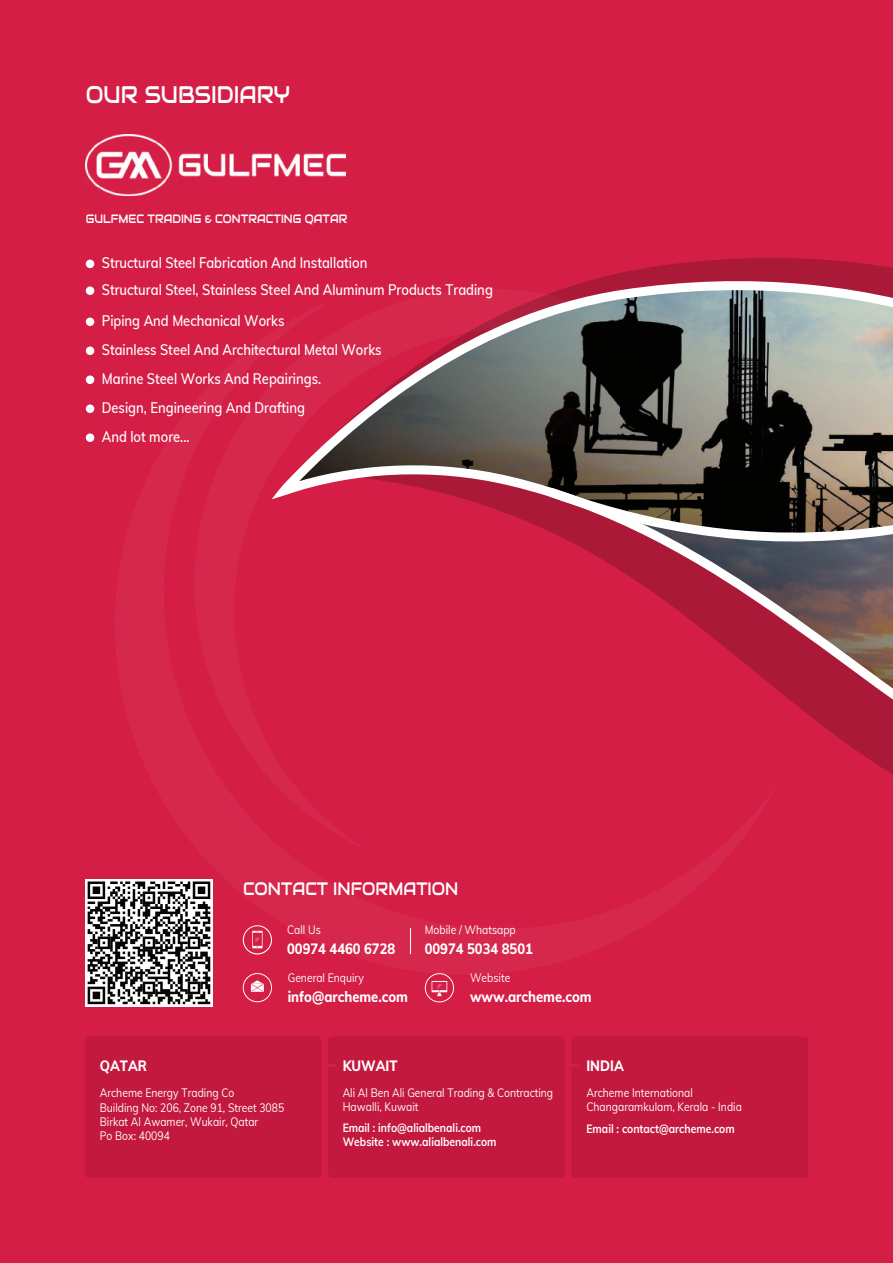
<style>
.page{position:relative;width:893px;height:1263px;background:#d41e45}
.page>*{position:absolute;margin:0;border:0;box-sizing:border-box;transform-origin:0 0}
.t1{font:24px "Audiowide";color:#fff;scale:.86 1}
.t2{font:18px "Audiowide";color:#fff;scale:.86 1}
.t3{font:600 15px/29px "Muli";color:#fff;scale:.86 1}
.t4{font:800 15px "Muli";color:#fff;scale:.86 1}
.t5{font:12.15px "Audiowide";color:#fff;scale:.86 1}
.t6{font:12px/14.4px "Muli";color:#fff;scale:.86 1}
.t7{font:700 12px/14.4px "Muli";color:#fff;scale:.86 1}
</style>
<div class="page">
<div style="left:85px;top:1036px;width:237px;height:142px;background:#c3193e;border-radius:4px"></div>
<div style="left:328px;top:1036px;width:237px;height:142px;background:#c3193e;border-radius:4px"></div>
<div style="left:571px;top:1036px;width:237px;height:142px;background:#c3193e;border-radius:4px"></div>
<svg style="left:328px;top:1064px;width:8px;height:2px"></svg>
<svg style="left:571px;top:1064px;width:8px;height:2px"></svg>
<svg style="left:243px;top:975px;width:29px;height:27px"></svg>
<svg style="left:425px;top:975px;width:29px;height:27px"></svg>
<svg style="left:608px;top:258px;width:285px;height:18px;fill:#ab1938"></svg>
<svg style="left:272px;top:279px;width:621px;height:496px"></svg>
<svg style="left:549px;top:434px;width:344px;height:129px;background:#634c4b"></svg>
<div style="left:86px;top:260px;width:8px;height:8px;background:#fff;border-radius:50%"></div>
<div style="left:86px;top:346px;width:8px;height:9px;background:#fff;border-radius:50%"></div>
<div style="left:86px;top:318px;width:8px;height:8px;background:#fff;border-radius:50%"></div>
<div style="left:86px;top:286px;width:8px;height:9px;background:#fff;border-radius:50%"></div>
<div style="left:86px;top:375px;width:8px;height:9px;background:#fff;border-radius:50%"></div>
<div style="left:86px;top:404px;width:8px;height:9px;background:#fff;border-radius:50%"></div>
<div style="left:86px;top:433px;width:8px;height:9px;background:#fff;border-radius:50%"></div>
<img style="left:86px;top:134px;width:259px;height:62px">
<svg style="left:85px;top:879px;width:128px;height:128px"></svg>
<svg style="left:88px;top:881px;width:122px;height:123px;background:#838382"></svg>
<h1 class="t1" style="left:86px;top:80px;width:239px">OUR SUBSIDIARY</h1>
<p class="t5" style="left:86px;top:211px;width:306px">GULFMEC TRADING &amp; CONTRACTING QATAR</p>
<p class="t3" style="left:102px;top:247px;width:310px">Structural Steel Fabrication And Installation</p>
<p class="t3" style="left:102px;top:274px;width:456px">Structural Steel, Stainless Steel And Aluminum Products Trading</p>
<p class="t3" style="left:102px;top:305px;width:214px">Piping And Mechanical Works</p>
<p class="t3" style="left:102px;top:334px;width:327px">Stainless Steel And Architectural Metal Works</p>
<p class="t3" style="left:102px;top:363px;width:257px">Marine Steel Works And Repairings.<br>Design, Engineering And Drafting<br>And lot more...</p>
<p class="t2" style="left:243px;top:877px;width:252px">CONTACT INFORMATION</p>
<p class="t4" style="left:100px;top:1055px;width:56px">QATAR</p>
<p class="t6" style="left:287px;top:922px;width:41px">Call Us</p>
<p class="t6" style="left:425px;top:922px;width:107px">Mobile / Whatsapp</p>
<p class="t6" style="left:288px;top:970px;width:90px">General Enquiry</p>
<p class="t4" style="left:288px;top:985px;width:141px">info@archeme.com</p>
<p class="t4" style="left:470px;top:985px;width:143px">www.archeme.com</p>
<p class="t4" style="left:287px;top:937px;width:127px">00974 4460 6728</p>
<p class="t4" style="left:425px;top:937px;width:127px">00974 5034 8501</p>
<p class="t6" style="left:470px;top:970px;width:48px">Website</p>
<p class="t4" style="left:343px;top:1054px;width:65px">KUWAIT</p>
<p class="t4" style="left:586px;top:1054px;width:45px">INDIA</p>
<p class="t6" style="left:100px;top:1085px;width:216px">Archeme Energy Trading Co<br>Building No: 206, Zone 91, Street 3085<br>Birkat Al Awamer, Wukair, Qatar<br>Po Box: 40094</p>
<p class="t6" style="left:343px;top:1085px;width:246px">Ali Al Ben Ali General Trading &amp; Contracting<br>Hawalli, Kuwait</p>
<p class="t7" style="left:343px;top:1120px;width:180px">Email : info@alialbenali.com<br>Website : www.alialbenali.com</p>
<p class="t6" style="left:586px;top:1085px;width:182px">Archeme International<br>Changaramkulam, Kerala - India</p>
<p class="t7" style="left:586px;top:1121px;width:174px">Email : contact@archeme.com</p>
</div>
